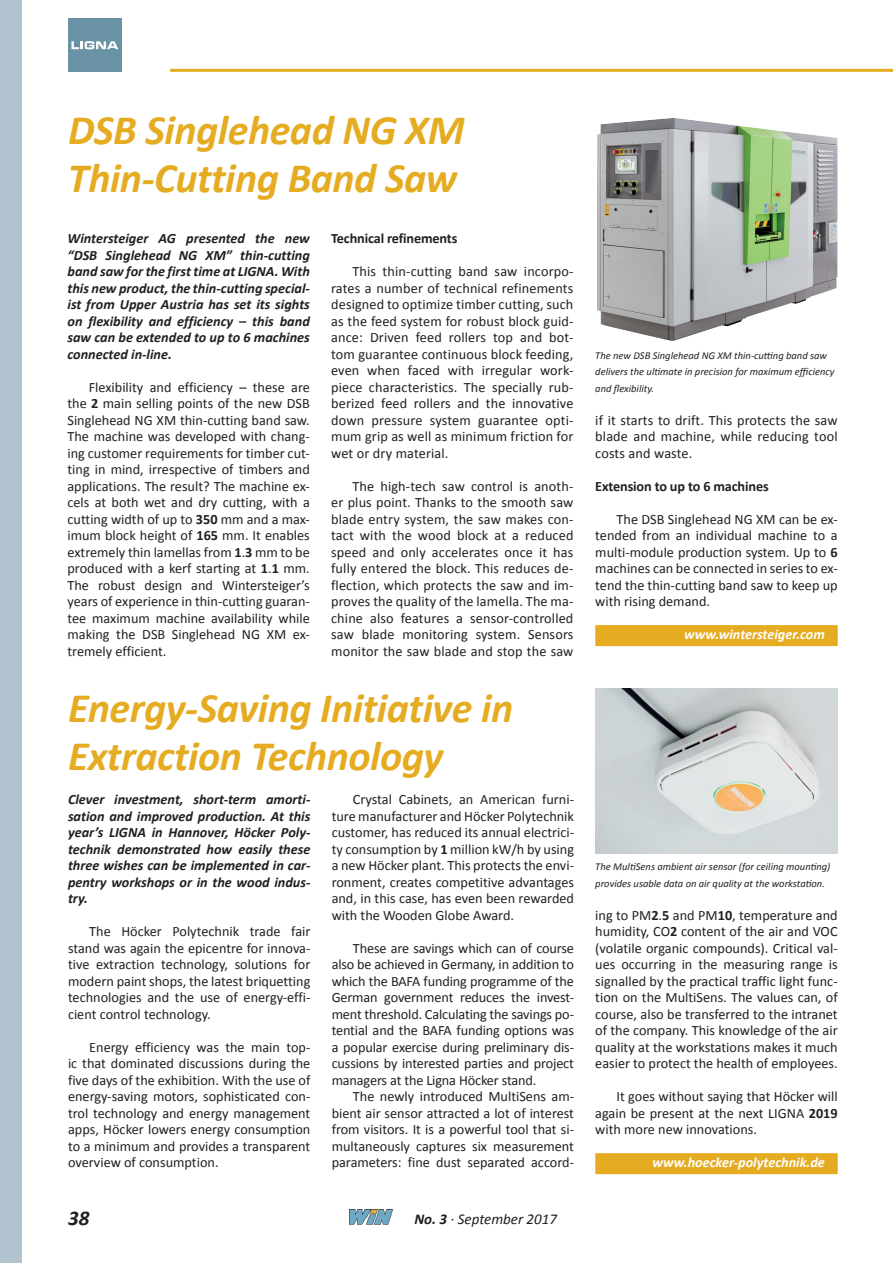
<style>
.page{position:relative;width:893px;height:1263px;background:#fff}
.page>*{position:absolute;margin:0;border:0;box-sizing:border-box;transform-origin:0 0}
.t1{font:italic 700 42px/48px "Calibri";letter-spacing:-.01em;color:#e5ac22}
.t2{font:italic 700 21px "Calibri";color:#231f20}
.t3{font:italic 15px "Calibri";color:#231f20}
.t4{font:14.25px/16.5px "Calibri";color:#231f20;text-align:justify}
.t5{font:italic 700 14.25px/16.5px "Calibri";color:#231f20;text-align:justify}
.t6{font:italic 700 14.25px "Calibri";color:#fff}
.t7{font:700 14.25px "Calibri";letter-spacing:-.01em;color:#231f20}
.t8{font:italic 10.5px/16.5px "Calibri";color:#231f20}
.s1{font-weight:700}
</style>
<div class="page">
<img style="left:349px;top:1210px;width:43px;height:15px">
<div style="left:595px;top:1153px;width:243px;height:21px;background:#e5ac22"></div>
<div style="left:595px;top:625px;width:243px;height:21px;background:#e5ac22"></div>
<img style="left:595px;top:688px;width:243px;height:165px">
<img style="left:597px;top:118px;width:241px;height:223px">
<div style="left:68px;top:19px;width:53px;height:53px;background:#6a92a5"></div>
<svg style="left:71px;top:41px;width:47px;height:8px"></svg>
<hr style="left:170px;top:69px;width:723px;height:3px;background:#e5ac22">
<div style="left:0;top:0;width:21px;height:1263px;background:#b1c3cf"></div>
<h1 class="t1" style="left:68px;top:104px;width:398px">DSB Singlehead NG XM<br>Thin-Cutting Band Saw</h1>
<p class="t5" style="left:68px;top:229px;width:244px">Wintersteiger AG presented the new “DSB Singlehead NG XM” thin-cutting band saw for the first time at LIGNA. With this new product, the thin-cutting special&shy;ist from Upper Austria has set its sights on flexibility and efficiency – this band saw can be extended to up to 6 machines connected in-line.</p>
<p class="t4" style="left:67px;top:378px;width:244px;text-indent:21px">Flexibility and efficiency – these are the <span class="s1">2</span> main selling points of the new DSB Singlehead NG XM thin-cutting band saw.<br>The machine was developed with chang&shy;ing customer requirements for timber cut&shy;ting in mind, irrespective of timbers and applications. The result? The machine ex&shy;cels at both wet and dry cutting, with a cutting width of up to <span class="s1">350</span> mm and a max&shy;imum block height of <span class="s1">165</span> mm. It enables extremely thin lamellas from <span class="s1">1</span>.<span class="s1">3</span> mm to be produced with a kerf starting at <span class="s1">1</span>.<span class="s1">1</span> mm.<br>The robust design and Wintersteiger’s years of experience in thin-cutting guaran&shy;tee maximum machine availability while making the DSB Singlehead NG XM ex&shy;tremely efficient.</p>
<p class="t7" style="left:331px;top:230px;width:128px">Technical refinements</p>
<p class="t4" style="left:331px;top:262px;width:244px;text-indent:21px">This thin-cutting band saw incorpo&shy;rates a number of technical refinements designed to optimize timber cutting, such as the feed system for robust block guid&shy;ance: Driven feed rollers top and bot&shy;tom guarantee continuous block feeding, even when faced with irregular work&shy;piece characteristics. The specially rub&shy;berized feed rollers and the innovative down pressure system guarantee opti&shy;mum grip as well as minimum friction for wet or dry material.</p>
<p class="t4" style="left:331px;top:477px;width:244px;text-indent:21px">The high-tech saw control is anoth&shy;er plus point. Thanks to the smooth saw blade entry system, the saw makes con&shy;tact with the wood block at a reduced speed and only accelerates once it has fully entered the block. This reduces de&shy;flection, which protects the saw and im&shy;proves the quality of the lamella. The ma&shy;chine also features a sensor-controlled saw blade monitoring system. Sensors monitor the saw blade and stop the saw</p>
<h1 class="t1" style="left:68px;top:682px;width:447px">Energy-Saving Initiative in<br>Extraction Technology</h1>
<p class="t5" style="left:68px;top:790px;width:244px">Clever investment, short-term amorti&shy;sation and improved production. At this year’s LIGNA in Hannover, Höcker Poly&shy;technik demonstrated how easily these three wishes can be implemented in car&shy;pentry workshops or in the wood indus&shy;try.</p>
<p class="t4" style="left:68px;top:922px;width:244px;text-indent:21px">The Höcker Polytechnik trade fair stand was again the epicentre for innova&shy;tive extraction technology, solutions for modern paint shops, the latest briquetting technologies and the use of energy-effi&shy;cient control technology.</p>
<p class="t4" style="left:68px;top:1038px;width:244px;text-indent:21px">Energy efficiency was the main top&shy;ic that dominated discussions during the five days of the exhibition. With the use of energy-saving motors, sophisticated con&shy;trol technology and energy management apps, Höcker lowers energy consumption to a minimum and provides a transparent overview of consumption.</p>
<p class="t4" style="left:332px;top:790px;width:244px;text-indent:21px">Crystal Cabinets, an American furni&shy;ture manufacturer and Höcker Polytechnik customer, has reduced its annual electrici&shy;ty consumption by <span class="s1">1</span> million kW/h by using a new Höcker plant. This protects the envi&shy;ronment, creates competitive advantages and, in this case, has even been rewarded with the Wooden Globe Award.</p>
<p class="t4" style="left:332px;top:939px;width:244px;text-indent:21px">These are savings which can of course also be achieved in Germany, in addition to which the BAFA funding programme of the German government reduces the invest&shy;ment threshold. Calculating the savings po&shy;tential and the BAFA funding options was a popular exercise during preliminary dis&shy;cussions by interested parties and project managers at the Ligna Höcker stand.</p>
<p class="t4" style="left:332px;top:1087px;width:244px;text-indent:21px">The newly introduced MultiSens am&shy;bient air sensor attracted a lot of interest from visitors. It is a powerful tool that si&shy;multaneously captures six measurement parameters: fine dust separated accord-</p>
<h2 class="t2" style="left:68px;top:1205px;width:23px">38</h2>
<p class="t3" style="left:414px;top:1210px;width:144px"><span class="s1">No. 3</span> · September 2017</p>
<p class="t8" style="left:595px;top:346px;width:241px">The new DSB Singlehead NG XM thin-cutting band saw delivers the ultimate in precision for maximum efficiency and flexibility.</p>
<p class="t4" style="left:595px;top:411px;width:244px">if it starts to drift. This protects the saw blade and machine, while reducing tool costs and waste.</p>
<p class="t7" style="left:595px;top:477px;width:175px">Extension to up to 6 machines</p>
<p class="t4" style="left:595px;top:510px;width:244px;text-indent:21px">The DSB Singlehead NG XM can be ex&shy;tended from an individual machine to a multi-module production system. Up to <span class="s1">6 </span>machines can be connected in series to ex&shy;tend the thin-cutting band saw to keep up with rising demand.</p>
<p class="t6" style="left:684px;top:626px;width:142px">www.wintersteiger.com</p>
<p class="t8" style="left:595px;top:858px;width:237px">The MultiSens ambient air sensor (for ceiling mounting) provides usable data on air quality at the workstation.</p>
<p class="t4" style="left:595px;top:906px;width:244px">ing to PM<span class="s1">2</span>.<span class="s1">5</span> and PM<span class="s1">10</span>, temperature and humidity, CO<span class="s1">2</span> content of the air and VOC (volatile organic compounds). Critical val&shy;ues occurring in the measuring range is signalled by the practical traffic light func&shy;tion on the MultiSens. The values can, of course, also be transferred to the intranet of the company. This knowledge of the air quality at the workstations makes it much easier to protect the health of employees.</p>
<p class="t4" style="left:595px;top:1087px;width:244px;text-indent:21px">It goes without saying that Höcker will again be present at the next LIGNA <span class="s1">2019 </span>with more new innovations.</p>
<p class="t6" style="left:652px;top:1154px;width:174px">www.hoecker-polytechnik.de</p>
</div>
